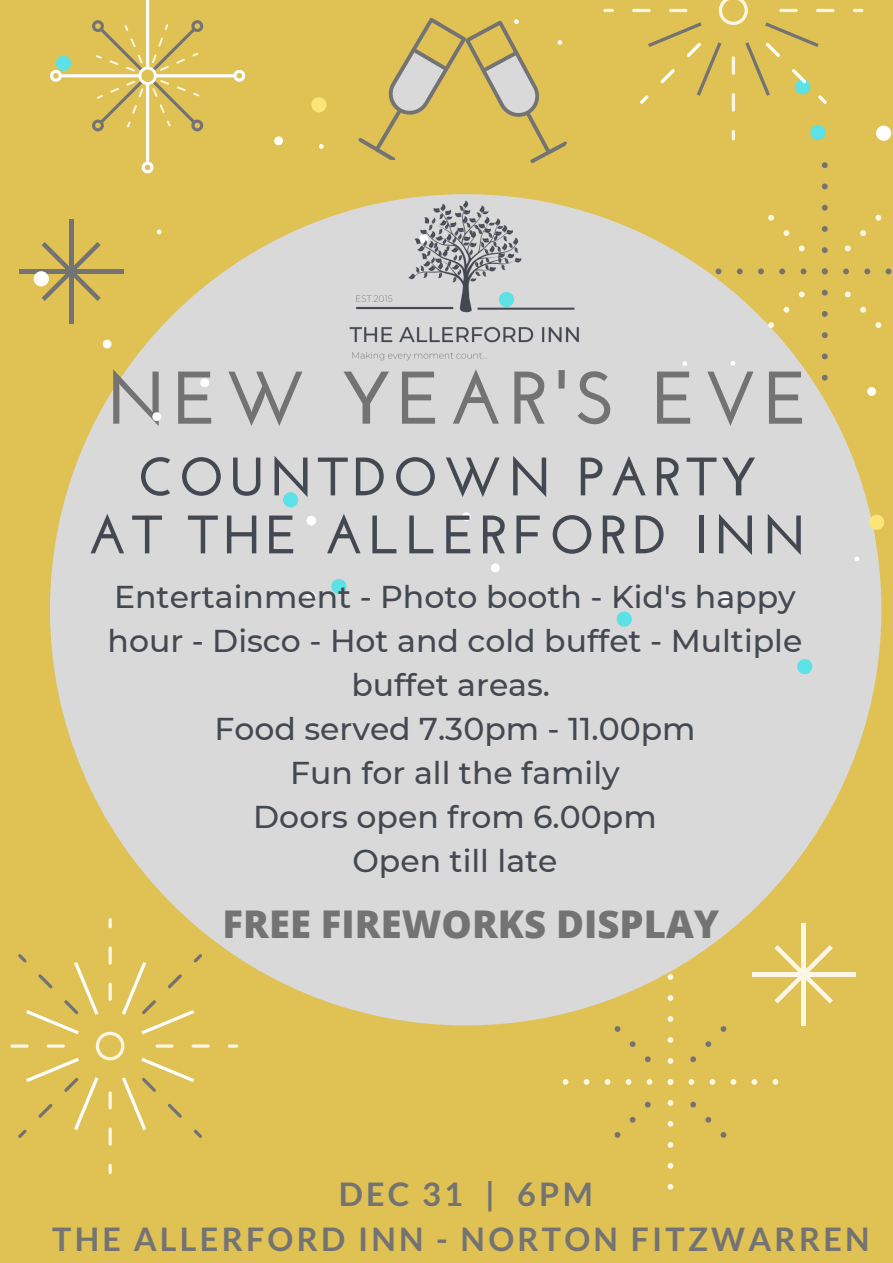
<style>
.page{position:relative;width:893px;height:1263px;background:#dfc154}
.page>*{position:absolute;margin:0;border:0;box-sizing:border-box;transform-origin:0 0}
.t1{font:700 74.4px "Josefin Sans";letter-spacing:.09em;color:#737373}
.t2{font:700 54px "Josefin Sans";letter-spacing:.09em;color:#434851}
.t3{font:800 38.25px "Open Sans";color:#737373}
.t4{font:700 32.33px "Lato";letter-spacing:.1em;color:#737373}
.t5{font:500 31.5px/43.9px "Montserrat";color:#434851;text-align:center}
</style>
<div class="page">
<div style="left:50px;top:194px;width:831px;height:831px;background:#d9d9d9;border-radius:50%"></div>
<hr style="left:69px;top:219px;width:4px;height:104px;background:#737373">
<div style="left:19px;top:269px;width:104px;height:5px;background:#737373"></div>
<svg style="left:42px;top:242px;width:59px;height:59px"></svg>
<div style="left:274px;top:136px;width:9px;height:9px;background:#fff;border-radius:50%"></div>
<div style="left:152px;top:412px;width:9px;height:9px;background:#fff;border-radius:50%"></div>
<div style="left:200px;top:378px;width:9px;height:9px;background:#fff;border-radius:50%"></div>
<div style="left:867px;top:387px;width:9px;height:9px;background:#fff;border-radius:50%"></div>
<div style="left:306px;top:516px;width:10px;height:9px;background:#fff;border-radius:50%"></div>
<svg style="left:319px;top:144px;width:5px;height:5px"></svg>
<svg style="left:157px;top:230px;width:4px;height:4px"></svg>
<div style="left:876px;top:126px;width:15px;height:15px;background:#fff;border-radius:50%"></div>
<div style="left:311px;top:97px;width:15px;height:15px;background:#fce578;border-radius:50%"></div>
<div style="left:283px;top:492px;width:15px;height:15px;background:#5ce1e6;border-radius:50%"></div>
<div style="left:34px;top:271px;width:15px;height:15px;background:#fff;border-radius:50%"></div>
<svg style="left:102px;top:339px;width:10px;height:10px"></svg>
<svg style="left:720px;top:595px;width:9px;height:9px"></svg>
<svg style="left:491px;top:563px;width:9px;height:9px"></svg>
<svg style="left:462px;top:512px;width:9px;height:9px"></svg>
<svg style="left:306px;top:592px;width:10px;height:10px"></svg>
<svg style="left:854px;top:556px;width:5px;height:5px"></svg>
<svg style="left:682px;top:361px;width:5px;height:5px"></svg>
<svg style="left:797px;top:659px;width:16px;height:16px"></svg>
<svg style="left:616px;top:611px;width:16px;height:16px"></svg>
<svg style="left:810px;top:124px;width:16px;height:16px"></svg>
<svg style="left:869px;top:514px;width:15px;height:17px"></svg>
<svg style="left:331px;top:579px;width:16px;height:15px"></svg>
<svg style="left:822px;top:162px;width:5px;height:6px"></svg>
<svg style="left:822px;top:375px;width:5px;height:6px"></svg>
<svg style="left:715px;top:268px;width:6px;height:6px"></svg>
<svg style="left:730px;top:183px;width:162px;height:183px"></svg>
<svg style="left:731px;top:93px;width:4px;height:19px"></svg>
<svg style="left:731px;top:130px;width:4px;height:10px"></svg>
<svg style="left:853px;top:9px;width:10px;height:3px"></svg>
<hr style="left:816px;top:9px;width:18px;height:3px;background:#fff7e6;border-radius:2px">
<hr style="left:632px;top:9px;width:18px;height:3px;background:#fff7e6;border-radius:2px">
<svg style="left:358px;top:9px;width:256px;height:154px"></svg>
<svg style="left:640px;top:0;width:187px;height:104px"></svg>
<svg style="left:50px;top:0;width:195px;height:173px"></svg>
<div style="left:801px;top:923px;width:5px;height:103px;background:#fff7e6"></div>
<hr style="left:752px;top:972px;width:103px;height:4px;background:#fff7e6">
<svg style="left:774px;top:945px;width:59px;height:58px"></svg>
<svg style="left:109px;top:918px;width:3px;height:10px"></svg>
<hr style="left:109px;top:1127px;width:3px;height:19px;background:#fff7e6;border-radius:2px">
<hr style="left:109px;top:946px;width:3px;height:18px;background:#fff7e6;border-radius:2px">
<svg style="left:109px;top:1164px;width:3px;height:10px"></svg>
<svg style="left:228px;top:1044px;width:10px;height:4px"></svg>
<svg style="left:192px;top:1044px;width:18px;height:4px"></svg>
<svg style="left:10px;top:1044px;width:19px;height:4px"></svg>
<svg style="left:18px;top:954px;width:184px;height:184px"></svg>
<svg style="left:667px;top:974px;width:6px;height:6px"></svg>
<svg style="left:667px;top:1184px;width:6px;height:6px"></svg>
<svg style="left:772px;top:1079px;width:6px;height:6px"></svg>
<svg style="left:563px;top:1079px;width:5px;height:6px"></svg>
<svg style="left:583px;top:995px;width:174px;height:174px"></svg>
<img style="left:345px;top:200px;width:241px;height:161px">
<p class="t1" style="left:106px;top:368px;width:704px">NEW YEAR'S EVE</p>
<p class="t2" style="left:138px;top:455px;width:620px">COUNTDOWN PARTY</p>
<p class="t2" style="left:87px;top:513px;width:720px">AT THE ALLERFORD INN</p>
<p class="t5" style="left:108px;top:575px;width:696px">Entertainment - Photo booth - Kid's happy hour - Disco - Hot and cold buffet - Multiple buffet areas.</p>
<p class="t5" style="left:214px;top:707px;width:483px">Food served 7.30pm - 11.00pm</p>
<p class="t5" style="left:290px;top:751px;width:331px">Fun for all the family</p>
<p class="t5" style="left:253px;top:795px;width:405px">Doors open from 6.00pm</p>
<p class="t5" style="left:352px;top:838px;width:207px">Open till late</p>
<p class="t3" style="left:222px;top:897px;width:498px">FREE FIREWORKS DISPLAY</p>
<p class="t4" style="left:339px;top:1174px;width:256px">DEC 31 | 6PM</p>
<p class="t4" style="left:52px;top:1219px;width:819px">THE ALLERFORD INN - NORTON FITZWARREN</p>
</div>
